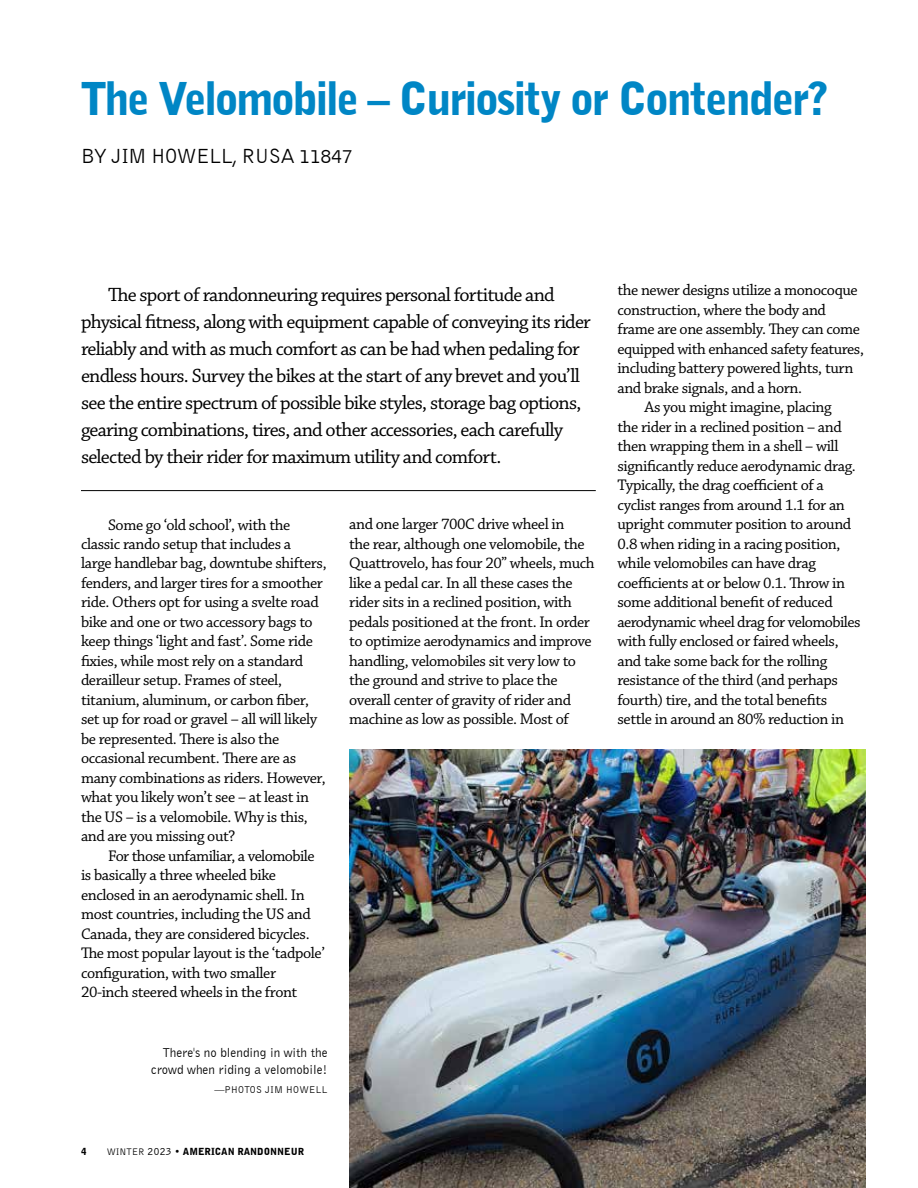
<style>
.page{position:relative;width:918px;height:1188px;background:#fff}
.page>*{position:absolute;margin:0;border:0;box-sizing:border-box;transform-origin:0 0}
.t1{font:900 45px "Bell Gothic BT";letter-spacing:-.045em;color:#0086c5}
.t2{font:21px "Bell Gothic BT";letter-spacing:-.045em;color:#000}
.t3{font:20.1px/27px "Chaparral Pro";letter-spacing:-.04em;color:#000}
.t4{font:16.2px/19.5px "Chaparral Pro";letter-spacing:-.025em;color:#000}
.t5{font:13.2px/16.5px "Bell Gothic BT";color:#000;text-align:right}
.t6{font:10.2px "Bell Gothic BT";color:#000}
.t7{font:900 9.75px "Bell Gothic BT";letter-spacing:-.005em;color:#000}
.s1{font-weight:400}
.s2{font-weight:400;font-size:11.25px}
</style>
<div class="page">
<hr style="left:81px;top:490px;width:515px;height:1px;background:#000">
<img style="left:349px;top:750px;width:517px;height:438px">
<h1 class="t1" style="left:81px;top:71px;width:748px">The Velomobile – Curiosity or Contender?</h1>
<p class="t2" style="left:81px;top:143px;width:274px">BY JIM HOWELL, RUSA 11847</p>
<p class="t3" style="left:81px;top:282px;width:511px;text-indent:27px">The sport of randonneuring requires personal fortitude and physical fitness, along with equipment capable of conveying its rider reliably and with as much comfort as can be had when pedaling for endless hours. Survey the bikes at the start of any brevet and you’ll see the entire spectrum of possible bike styles, storage bag options, gearing combinations, tires, and other accessories, each carefully selected by their rider for maximum utility and comfort.</p>
<p class="t4" style="left:81px;top:515px;width:247px;text-indent:27px">Some go ‘old school’, with the classic rando setup that includes a<br>large handlebar bag, downtube shifters, fenders, and larger tires for a smoother ride. Others opt for using a svelte road bike and one or two accessory bags to keep things ‘light and fast’. Some ride fixies, while most rely on a standard derailleur setup. Frames of steel, titanium, aluminum, or carbon fiber, set up for road or gravel – all will likely be represented. There is also the occasional recumbent. There are as many combinations as riders. However, what you likely won’t see – at least in the US – is a velomobile. Why is this, and are you missing out?</p>
<p class="t4" style="left:81px;top:847px;width:245px;text-indent:27px">For those unfamiliar, a velomobile is basically a three wheeled bike enclosed in an aerodynamic shell. In most countries, including the US and Canada, they are considered bicycles.<br>The most popular layout is the ‘tadpole’ configuration, with two smaller 20-inch steered wheels in the front</p>
<p class="t5" style="left:151px;top:1044px;width:178px">There's no blending in with the crowd when riding a velomobile!</p>
<p class="t6" style="left:214px;top:1083px;width:115px">—PHOTOS JIM HOWELL</p>
<p class="t7" style="left:81px;top:1145px;width:225px">4 <span class="s1">WINTER</span> <span class="s2">2023</span> <span class="s1">•</span> AMERICAN RANDONNEUR</p>
<p class="t4" style="left:349px;top:515px;width:247px">and one larger 700C drive wheel in<br>the rear, although one velomobile, the Quattrovelo, has four 20” wheels, much like a pedal car. In all these cases the rider sits in a reclined position, with pedals positioned at the front. In order to optimize aerodynamics and improve handling, velomobiles sit very low to the ground and strive to place the overall center of gravity of rider and machine as low as possible. Most of</p>
<p class="t4" style="left:617px;top:281px;width:242px">the newer designs utilize a monocoque</p>
<p class="t4" style="left:617px;top:301px;width:210px">construction, where the body and</p>
<p class="t4" style="left:617px;top:320px;width:244px">frame are one assembly. They can come</p>
<p class="t4" style="left:617px;top:340px;width:248px">equipped with enhanced safety features,</p>
<p class="t4" style="left:617px;top:359px;width:237px">including battery powered lights, turn</p>
<p class="t4" style="left:617px;top:379px;width:186px">and brake signals, and a horn.</p>
<p class="t4" style="left:644px;top:398px;width:189px">As you might imagine, placing</p>
<p class="t4" style="left:617px;top:418px;width:226px">the rider in a reclined position – and</p>
<p class="t4" style="left:617px;top:437px;width:223px">then wrapping them in a shell – will</p>
<p class="t4" style="left:617px;top:457px;width:240px">significantly reduce aerodynamic drag.</p>
<p class="t4" style="left:617px;top:476px;width:208px">Typically, the drag coefficient of a</p>
<p class="t4" style="left:617px;top:496px;width:229px">cyclist ranges from around 1.1 for an</p>
<p class="t4" style="left:617px;top:515px;width:235px">upright commuter position to around</p>
<p class="t4" style="left:617px;top:535px;width:224px">0.8 when riding in a racing position,</p>
<p class="t4" style="left:617px;top:554px;width:200px">while velomobiles can have drag</p>
<p class="t4" style="left:617px;top:574px;width:229px">coefficients at or below 0.1. Throw in</p>
<p class="t4" style="left:617px;top:593px;width:217px">some additional benefit of reduced</p>
<p class="t4" style="left:617px;top:613px;width:245px">aerodynamic wheel drag for velomobiles</p>
<p class="t4" style="left:617px;top:632px;width:223px">with fully enclosed or faired wheels,</p>
<p class="t4" style="left:617px;top:652px;width:211px">and take some back for the rolling</p>
<p class="t4" style="left:617px;top:671px;width:222px">resistance of the third (and perhaps</p>
<p class="t4" style="left:617px;top:691px;width:211px">fourth) tire, and the total benefits</p>
<p class="t4" style="left:617px;top:710px;width:228px">settle in around an 80% reduction in</p>
</div>
